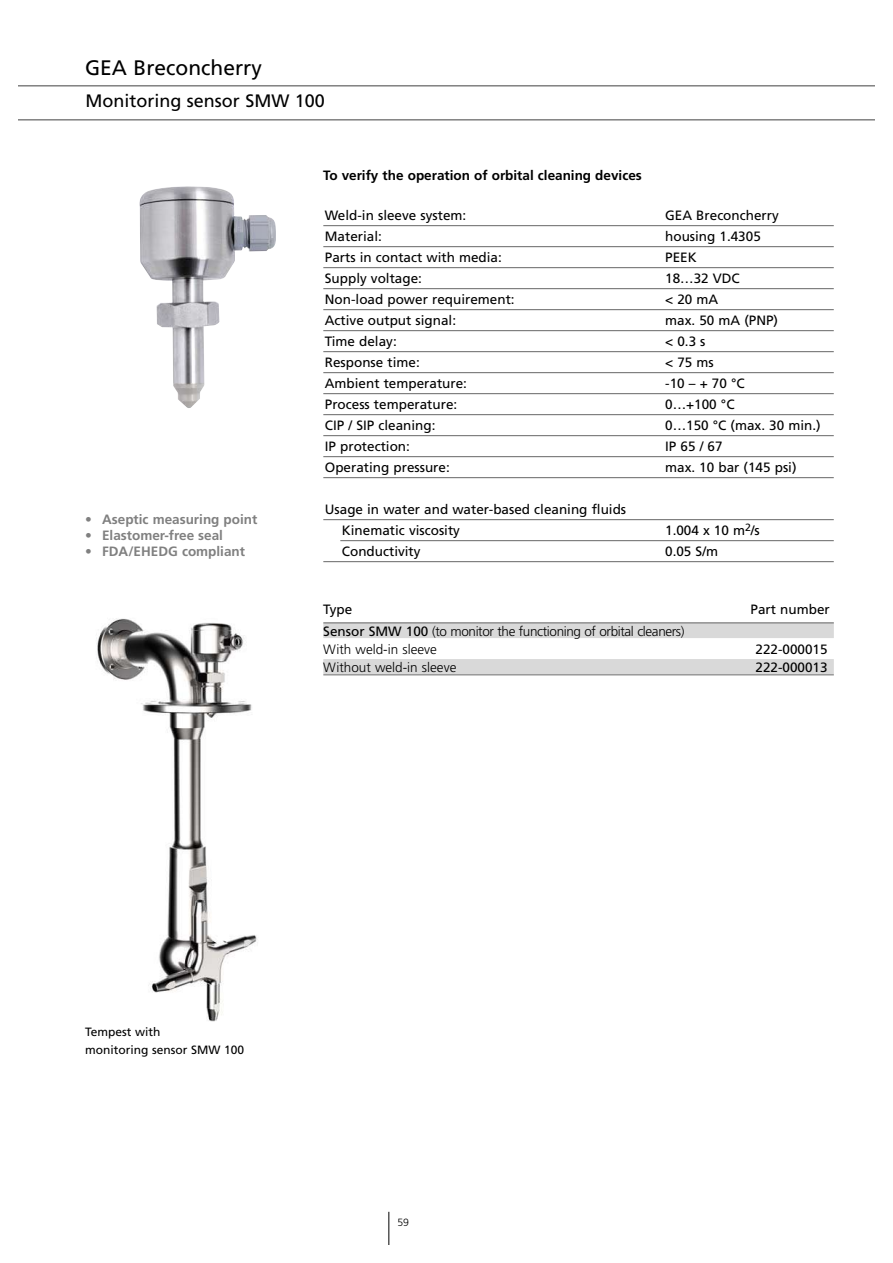
<style>
.page{position:relative;width:893px;height:1263px;background:#fff}
.page>*{position:absolute;margin:0;border:0;box-sizing:border-box;transform-origin:0 0}
.t1{font:21px "Frutiger";color:#000}
.t2{font:18px "Frutiger";color:#000}
.t3{font:13.5px/21px "Frutiger";color:#000}
.t4{font:300 13.5px/18px "Frutiger";letter-spacing:-.03em;color:#000}
.t5{font:700 13.5px "Frutiger";color:#808080}
.t6{font:700 13.5px "Frutiger";color:#000}
.t7{font:300 13.5px "Frutiger";color:#000}
.t8{font:12px/18px "Frutiger";color:#000}
.t9{font:300 10.5px "Frutiger";color:#000}
.s1{font-weight:400}
</style>
<div class="page">
<hr style="left:388px;top:1212px;width:1px;height:33px;background:#000">
<hr style="left:18px;top:85px;width:856px;height:2px;background:#808080">
<hr style="left:18px;top:119px;width:856px;height:2px;background:#808080">
<img style="left:139px;top:186px;width:137px;height:222px">
<img style="left:96px;top:618px;width:162px;height:404px">
<hr style="left:323px;top:225px;width:510px;height:1px;background:#666">
<hr style="left:323px;top:246px;width:510px;height:1px;background:#666">
<hr style="left:323px;top:267px;width:510px;height:1px;background:#666">
<hr style="left:323px;top:288px;width:510px;height:1px;background:#666">
<hr style="left:323px;top:309px;width:510px;height:1px;background:#666">
<hr style="left:323px;top:330px;width:510px;height:1px;background:#666">
<hr style="left:323px;top:351px;width:510px;height:1px;background:#666">
<hr style="left:323px;top:372px;width:510px;height:1px;background:#666">
<hr style="left:323px;top:393px;width:510px;height:1px;background:#666">
<hr style="left:323px;top:414px;width:510px;height:1px;background:#666">
<hr style="left:323px;top:435px;width:510px;height:1px;background:#666">
<hr style="left:323px;top:456px;width:510px;height:1px;background:#666">
<hr style="left:323px;top:477px;width:510px;height:1px;background:#666">
<hr style="left:323px;top:519px;width:510px;height:1px;background:#666">
<hr style="left:340px;top:540px;width:493px;height:1px;background:#666">
<hr style="left:323px;top:561px;width:510px;height:1px;background:#666">
<div style="left:323px;top:623px;width:510px;height:15px;background:#d9d9d9"></div>
<div style="left:323px;top:659px;width:510px;height:15px;background:#d9d9d9"></div>
<hr style="left:323px;top:622px;width:510px;height:1px;background:#666">
<hr style="left:323px;top:675px;width:510px;height:1px;background:#666">
<h1 class="t1" style="left:85px;top:60px;width:178px">GEA Breconcherry</h1>
<h2 class="t2" style="left:85px;top:94px;width:241px">Monitoring sensor SMW 100</h2>
<p class="t5" style="left:85px;top:514px;width:174px">• Aseptic measuring point</p>
<p class="t5" style="left:85px;top:530px;width:139px">• Elastomer-free seal</p>
<p class="t5" style="left:85px;top:546px;width:161px">• FDA/EHEDG compliant</p>
<p class="t6" style="left:323px;top:170px;width:320px">To verify the operation of orbital cleaning devices</p>
<p class="t3" style="left:325px;top:206px;width:143px">Weld-in sleeve system:</p>
<p class="t3" style="left:665px;top:206px;width:115px">GEA Breconcherry</p>
<p class="t3" style="left:325px;top:227px;width:59px">Material:</p>
<p class="t3" style="left:665px;top:227px;width:97px">housing 1.4305</p>
<p class="t3" style="left:325px;top:248px;width:178px">Parts in contact with media:</p>
<p class="t3" style="left:665px;top:248px;width:33px">PEEK</p>
<p class="t3" style="left:325px;top:269px;width:99px">Supply voltage:</p>
<p class="t3" style="left:665px;top:269px;width:76px">18…32 VDC</p>
<p class="t3" style="left:325px;top:290px;width:191px">Non-load power requirement:</p>
<p class="t3" style="left:665px;top:290px;width:55px">&lt; 20 mA</p>
<p class="t3" style="left:325px;top:311px;width:133px">Active output signal:</p>
<p class="t3" style="left:665px;top:311px;width:114px">max. 50 mA (PNP)</p>
<p class="t3" style="left:325px;top:332px;width:73px">Time delay:</p>
<p class="t3" style="left:665px;top:332px;width:42px">&lt; 0.3 s</p>
<p class="t3" style="left:325px;top:353px;width:96px">Response time:</p>
<p class="t3" style="left:665px;top:353px;width:50px">&lt; 75 ms</p>
<p class="t3" style="left:325px;top:374px;width:144px">Ambient temperature:</p>
<p class="t3" style="left:665px;top:374px;width:81px">-10 – + 70 °C</p>
<p class="t3" style="left:325px;top:395px;width:134px">Process temperature:</p>
<p class="t3" style="left:665px;top:395px;width:71px">0…+100 °C</p>
<p class="t3" style="left:325px;top:416px;width:112px">CIP / SIP cleaning:</p>
<p class="t3" style="left:665px;top:416px;width:157px">0…150 °C (max. 30 min.)</p>
<p class="t3" style="left:325px;top:437px;width:87px">IP protection:</p>
<p class="t3" style="left:665px;top:437px;width:59px">IP 65 / 67</p>
<p class="t3" style="left:325px;top:458px;width:126px">Operating pressure:</p>
<p class="t3" style="left:665px;top:458px;width:133px">max. 10 bar (145 psi)</p>
<p class="t3" style="left:342px;top:500px;width:286px;text-indent:-17px">Usage in water and water-based cleaning fluids<br>Kinematic viscosity</p>
<p class="t3" style="left:665px;top:521px;width:96px">1.004 x 10 m<sup>2</sup>/s</p>
<p class="t3" style="left:342px;top:542px;width:80px">Conductivity</p>
<p class="t3" style="left:665px;top:542px;width:54px">0.05 S/m</p>
<p class="t3" style="left:323px;top:600px;width:31px">Type</p>
<p class="t3" style="left:750px;top:600px;width:81px">Part number</p>
<p class="t4" style="left:323px;top:623px;width:363px"><span class="s1">Sensor SMW 100</span> (to monitor the functioning of orbital cleaners)<br>With weld-in sleeve</p>
<p class="t3" style="left:755px;top:639px;width:74px">222-000015</p>
<p class="t7" style="left:323px;top:661px;width:135px">Without weld-in sleeve</p>
<p class="t3" style="left:755px;top:657px;width:74px">222-000013</p>
<p class="t8" style="left:85px;top:1024px;width:160px">Tempest with<br>monitoring sensor SMW 100</p>
<p class="t9" style="left:397px;top:1218px;width:13px">59</p>
</div>
